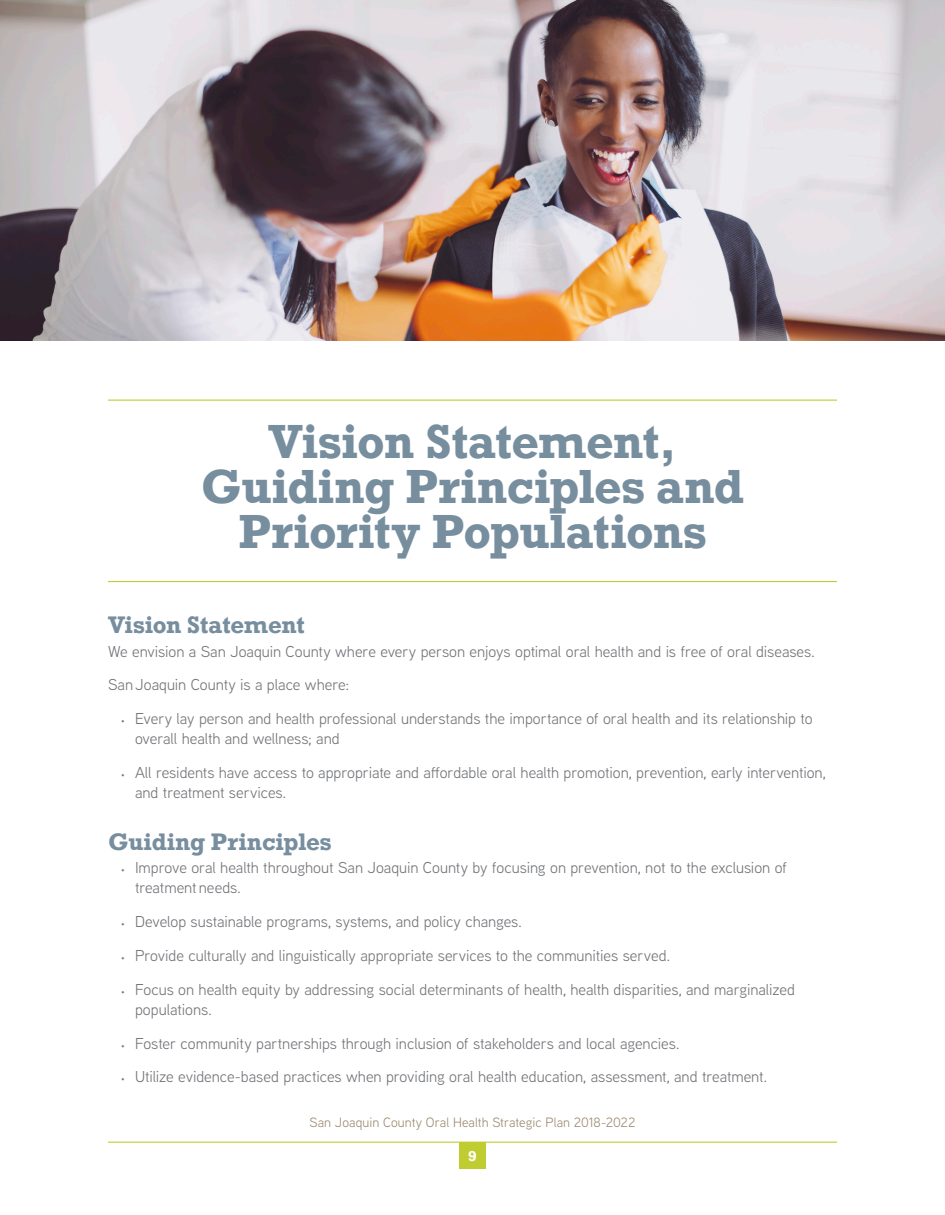
<style>
.page{position:relative;width:945px;height:1215px;background:#fff}
.page>*{position:absolute;margin:0;border:0;box-sizing:border-box;transform-origin:0 0}
.t1{font:700 45px/45px "Rockwell";letter-spacing:-.02em;color:#778e9f;text-align:center}
.sub_1{font:700 22.5px "Rockwell";letter-spacing:-.01em;color:#778e9f}
.copy_1{font:15.75px/20.2px "Aaux Next";letter-spacing:-.005em;color:#717377}
.t2{font:13.5px "Aaux Next";color:#9c896e}
.t3{font:700 13.5px "Rockwell";color:#fff}
.s1{font-family:"Myriad Pro";font-size:10.5px}
</style>
<div class="page">
<div style="left:459px;top:1143px;width:27px;height:26px;background:#bfcd30"></div>
<hr style="left:108px;top:1142px;width:729px;height:1px;background:#bfcd30">
<hr style="left:108px;top:581px;width:729px;height:1px;background:#bfcd30">
<hr style="left:108px;top:400px;width:729px;height:1px;background:#bfcd30">
<img style="left:0;top:0;width:945px;height:341px">
<p class="t1" style="left:201px;top:419px;width:545px">Vision Statement,<br>Guiding Principles and<br>Priority Populations</p>
<p class="sub_1" style="left:108px;top:610px;width:199px">Vision Statement</p>
<p class="copy_1" style="left:108px;top:640px;width:709px">We envision a San Joaquin County where every person enjoys optimal oral health and is free of oral diseases.</p>
<p class="copy_1" style="left:108px;top:674px;width:243px">San Joaquin County is a place where:</p>
<p class="copy_1" style="left:135px;top:708px;width:679px;text-indent:-14px"><span class="s1">•</span> Every lay person and health professional understands the importance of oral health and its relationship to overall health and wellness; and</p>
<p class="copy_1" style="left:135px;top:762px;width:692px;text-indent:-14px"><span class="s1">•</span> All residents have access to appropriate and affordable oral health promotion, prevention, early intervention, and treatment services.</p>
<p class="sub_1" style="left:108px;top:827px;width:225px">Guiding Principles</p>
<p class="copy_1" style="left:135px;top:857px;width:654px;text-indent:-14px"><span class="s1">•</span> Improve oral health throughout San Joaquin County by focusing on prevention, not to the exclusion of treatment needs.</p>
<p class="copy_1" style="left:122px;top:911px;width:402px"><span class="s1">•</span> Develop sustainable programs, systems, and policy changes.</p>
<p class="copy_1" style="left:122px;top:945px;width:550px"><span class="s1">•</span> Provide culturally and linguistically appropriate services to the communities served.</p>
<p class="copy_1" style="left:135px;top:979px;width:662px;text-indent:-14px"><span class="s1">•</span> Focus on health equity by addressing social determinants of health, health disparities, and marginalized populations.</p>
<p class="copy_1" style="left:122px;top:1033px;width:560px"><span class="s1">•</span> Foster community partnerships through inclusion of stakeholders and local agencies.</p>
<p class="copy_1" style="left:122px;top:1066px;width:647px"><span class="s1">•</span> Utilize evidence-based practices when providing oral health education, assessment, and treatment.</p>
<p class="t2" style="left:310px;top:1113px;width:327px">San Joaquin County Oral Health Strategic Plan 2018-2022</p>
<p class="t3" style="left:468px;top:1147px;width:10px">9</p>
</div>
